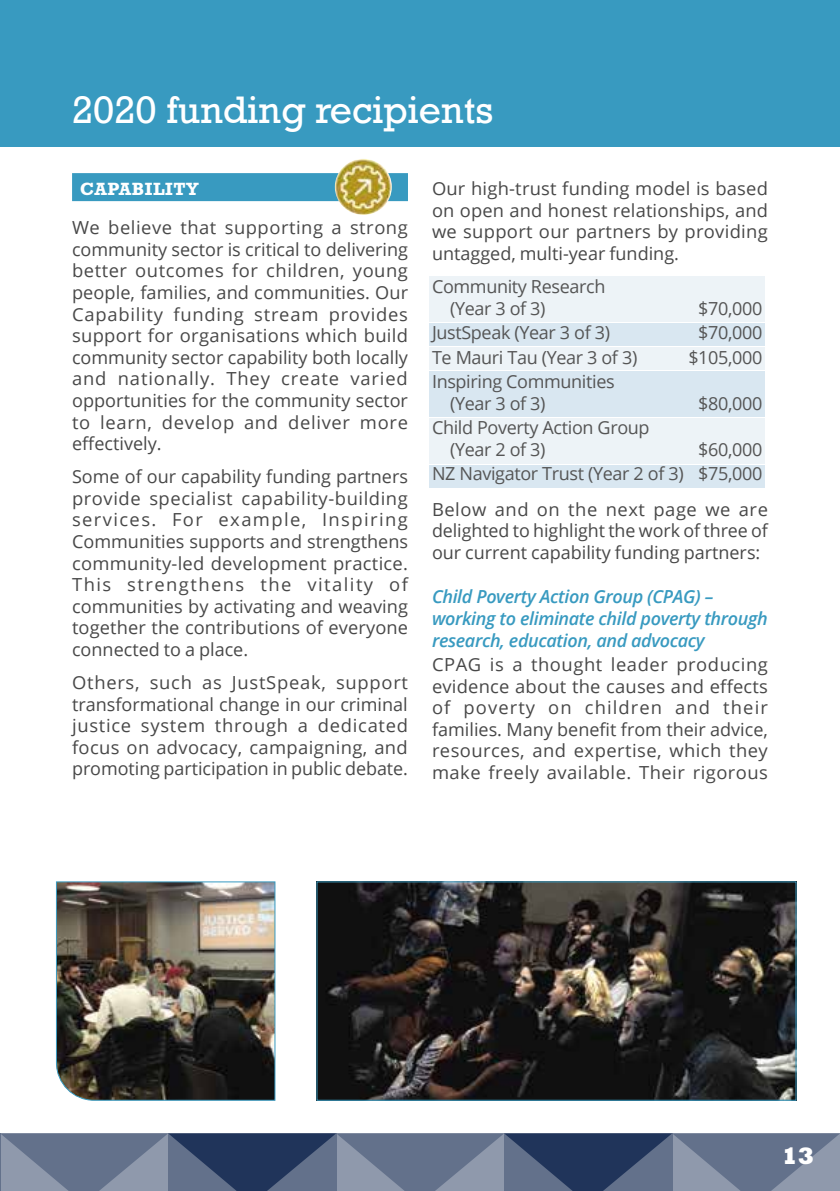
<style>
.page{position:relative;width:840px;height:1191px;background:#fff}
.page>*{position:absolute;margin:0;border:0;box-sizing:border-box;transform-origin:0 0}
.t1{font:36px "Rockwell";color:#fff}
.t2{font:800 24px "Rockwell";color:#fff}
.t3{font:18px/21.6px "Open Sans";color:#484848;text-align:justify}
.t4{font:18px/21.6px "Open Sans";letter-spacing:-.02em;color:#555}
.t5{font:italic 600 18px/21.6px "Open Sans";letter-spacing:-.02em;color:#389ac0}
.t6{font:700 18px "Rockwell";letter-spacing:.03em;color:#fff}
</style>
<div class="page">
<svg style="left:1px;top:1133px;width:838px;height:58px;background:#5e6c87"></svg>
<hr style="left:0;top:1133px;width:1px;height:58px;background:#63718b">
<div style="left:0;top:0;width:839px;height:147px;background:#389ac0"></div>
<div style="left:429px;top:276px;width:335px;height:45px;background:#edf3f7"></div>
<div style="left:429px;top:371px;width:335px;height:45px;background:#d9e7f1"></div>
<div style="left:429px;top:323px;width:335px;height:23px;background:#d9e7f1"></div>
<div style="left:429px;top:347px;width:335px;height:23px;background:#edf3f7"></div>
<div style="left:429px;top:465px;width:335px;height:22px;background:#d9e7f1"></div>
<div style="left:429px;top:418px;width:335px;height:45px;background:#edf3f7"></div>
<div style="left:72px;top:173px;width:336px;height:28px;background:#389ac0"></div>
<img style="left:334px;top:159px;width:57px;height:56px;border-radius:28px">
<img style="left:318px;top:883px;width:476px;height:215px">
<img style="left:56px;top:881px;width:220px;height:220px">
<h1 class="t1" style="left:72px;top:88px;width:423px">2020 funding recipients</h1>
<p class="t6" style="left:80px;top:179px;width:120px">CAPABILITY</p>
<p class="t3" style="left:72px;top:216px;width:337px">We believe that supporting a strong community sector is critical to delivering better outcomes for children, young people, families, and communities. Our Capability funding stream provides support for organisations which build community sector capability both locally and nationally. They create varied opportunities for the community sector to learn, develop and deliver more effectively.</p>
<p class="t3" style="left:72px;top:465px;width:337px">Some of our capability funding partners provide specialist capability-building services. For example, Inspiring Communities supports and strengthens community-led development practice.<br>This strengthens the vitality of communities by activating and weaving together the contributions of everyone connected to a place.</p>
<p class="t3" style="left:72px;top:671px;width:337px">Others, such as JustSpeak, support transformational change in our criminal justice system through a dedicated focus on advocacy, campaigning, and promoting participation in public debate.</p>
<p class="t3" style="left:432px;top:177px;width:337px">Our high-trust funding model is based on open and honest relationships, and we support our partners by providing untagged, multi-year funding.</p>
<p class="t4" style="left:450px;top:275px;width:157px;text-indent:-18px">Community Research (Year 3 of 3)</p>
<p class="t4" style="left:698px;top:297px;width:66px">$70,000</p>
<p class="t4" style="left:432px;top:321px;width:179px">JustSpeak (Year 3 of 3)</p>
<p class="t4" style="left:698px;top:321px;width:66px">$70,000</p>
<p class="t4" style="left:432px;top:346px;width:207px">Te Mauri Tau (Year 3 of 3)</p>
<p class="t4" style="left:688px;top:346px;width:75px">$105,000</p>
<p class="t4" style="left:450px;top:370px;width:166px;text-indent:-18px">Inspiring Communities (Year 3 of 3)</p>
<p class="t4" style="left:698px;top:392px;width:66px">$80,000</p>
<p class="t4" style="left:450px;top:416px;width:201px;text-indent:-18px">Child Poverty Action Group (Year 2 of 3)</p>
<p class="t4" style="left:432px;top:436px;width:332px;line-height:24.4px;text-align:right">$60,000<br>NZ Navigator Trust (Year 2 of 3) $75,000</p>
<p class="t3" style="left:432px;top:498px;width:337px">Below and on the next page we are delighted to highlight the work of three of our current capability funding partners:</p>
<p class="t5" style="left:432px;top:585px;width:337px">Child Poverty Action Group (CPAG) – working to eliminate child poverty through research, education, and advocacy</p>
<p class="t3" style="left:432px;top:653px;width:337px">CPAG is a thought leader producing evidence about the causes and effects of poverty on children and their families. Many benefit from their advice, resources, and expertise, which they make freely available. Their rigorous</p>
<h2 class="t2" style="left:781px;top:1140px;width:35px">13</h2>
</div>
